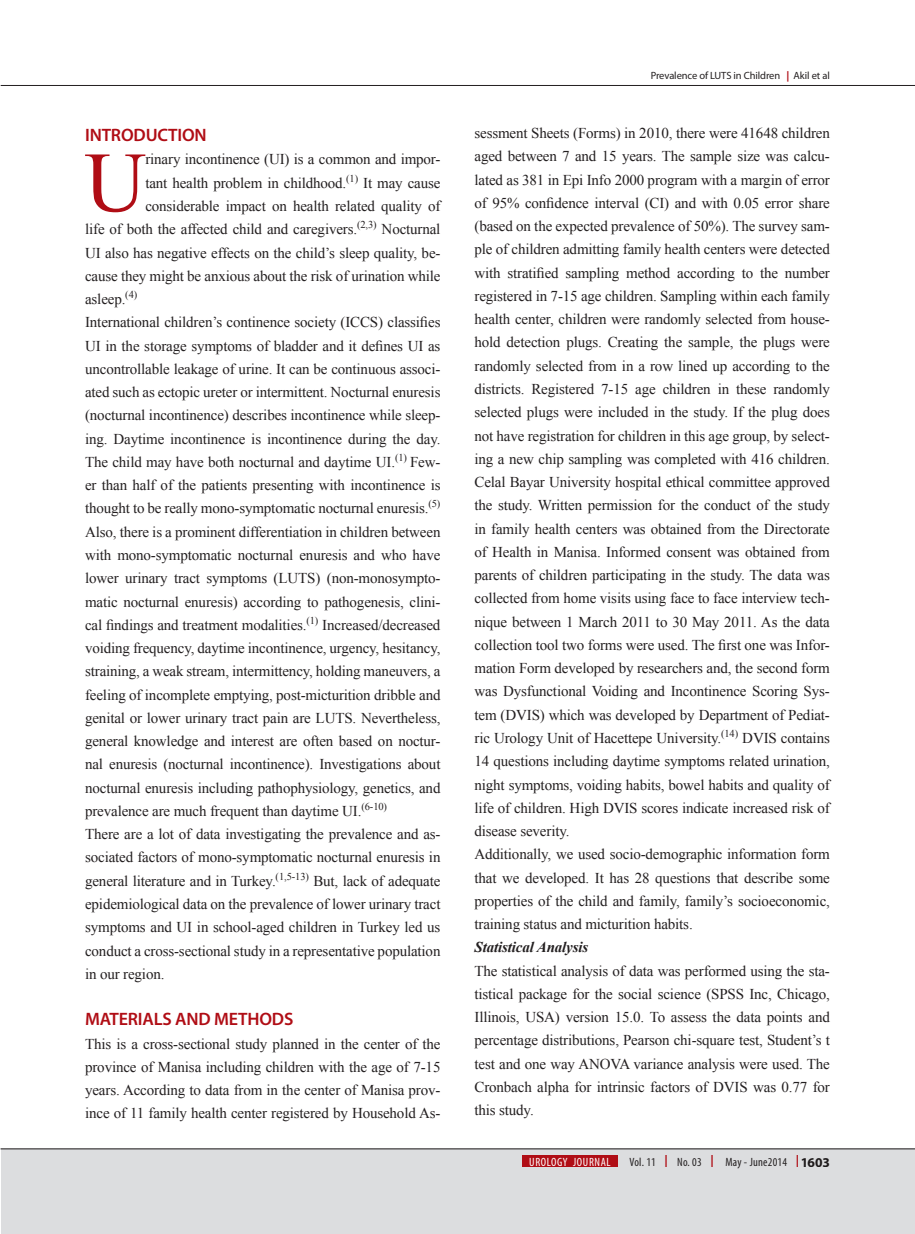
<style>
.page{position:relative;width:915px;height:1234px;background:#fff}
.page>*{position:absolute;margin:0;border:0;box-sizing:border-box;transform-origin:0 0}
.t1{font:85.2px "Times New Roman";color:#b00d15}
.t2{font:600 18px "Myriad Pro";letter-spacing:-.01em;color:#b00d15}
.t3{font:15px/23.2px "Times New Roman";letter-spacing:-.01em;color:#231f20;text-align:justify}
.t4{font:italic 700 15px "Times New Roman";letter-spacing:-.01em;color:#231f20}
.t5{font:condensed 12px "Myriad Pro";letter-spacing:.02em;color:#231f20}
.t6{font:condensed 12px "Myriad Pro";letter-spacing:.05em;color:#fff}
.t7{font:10.5px "Myriad Pro";letter-spacing:-.01em;color:#231f20}
.s1{font-weight:700;color:#b00d15}
.s2{font-weight:700;font-stretch:normal;color:#b00d15}
.s3{font-weight:700;font-stretch:normal;font-size:13.5px}
</style>
<div class="page">
<div style="left:1px;top:1148px;width:913px;height:85px;background:#dcdddf"></div>
<hr style="left:1px;top:1148px;width:913px;height:1px;background:#231f20">
<hr style="left:1px;top:85px;width:913px;height:1px;background:#231f20">
<div style="left:522px;top:1154px;width:95px;height:12px;background:#b00d15"></div>
<p class="t2" style="left:85px;top:124px;width:123px">INTRODUCTION</p>
<h1 class="t1" style="left:85px;top:125px;width:63px">U</h1>
<p class="t3" style="left:145px;top:147px;width:296px">rinary incontinence (UI) is a common and impor-</p>
<p class="t3" style="left:145px;top:171px;width:296px">tant health problem in childhood.<sup>(1)</sup> It may cause</p>
<p class="t3" style="left:145px;top:194px;width:296px">considerable impact on health related quality of</p>
<p class="t3" style="left:85px;top:217px;width:357px">life of both the affected child and caregivers.<sup>(2,3)</sup> Nocturnal</p>
<p class="t3" style="left:85px;top:240px;width:357px">UI also has negative effects on the child’s sleep quality, be-</p>
<p class="t3" style="left:85px;top:264px;width:357px">cause they might be anxious about the risk of urination while</p>
<p class="t3" style="left:85px;top:287px;width:54px">asleep.<sup>(4)</sup></p>
<p class="t3" style="left:85px;top:310px;width:357px">International children’s continence society (ICCS) classifies</p>
<p class="t3" style="left:85px;top:333px;width:357px">UI in the storage symptoms of bladder and it defines UI as</p>
<p class="t3" style="left:85px;top:357px;width:357px">uncontrollable leakage of urine. It can be continuous associ-</p>
<p class="t3" style="left:85px;top:380px;width:357px">ated such as ectopic ureter or intermittent. Nocturnal enuresis</p>
<p class="t3" style="left:85px;top:403px;width:357px">(nocturnal incontinence) describes incontinence while sleep-</p>
<p class="t3" style="left:85px;top:426px;width:357px">ing. Daytime incontinence is incontinence during the day.</p>
<p class="t3" style="left:85px;top:450px;width:357px">The child may have both nocturnal and daytime UI.<sup>(1)</sup> Few-</p>
<p class="t3" style="left:85px;top:473px;width:357px">er than half of the patients presenting with incontinence is</p>
<p class="t3" style="left:85px;top:496px;width:357px">thought to be really mono-symptomatic nocturnal enuresis.<sup>(5)</sup></p>
<p class="t3" style="left:85px;top:519px;width:357px">Also, there is a prominent differentiation in children between</p>
<p class="t3" style="left:85px;top:543px;width:357px">with mono-symptomatic nocturnal enuresis and who have</p>
<p class="t3" style="left:85px;top:566px;width:357px">lower urinary tract symptoms (LUTS) (non-monosympto-</p>
<p class="t3" style="left:85px;top:589px;width:357px">matic nocturnal enuresis) according to pathogenesis, clini-</p>
<p class="t3" style="left:85px;top:612px;width:357px">cal findings and treatment modalities.<sup>(1)</sup> Increased/decreased</p>
<p class="t3" style="left:85px;top:636px;width:357px">voiding frequency, daytime incontinence, urgency, hesitancy,</p>
<p class="t3" style="left:85px;top:659px;width:357px">straining, a weak stream, intermittency, holding maneuvers, a</p>
<p class="t3" style="left:85px;top:682px;width:357px">feeling of incomplete emptying, post-micturition dribble and</p>
<p class="t3" style="left:85px;top:705px;width:357px">genital or lower urinary tract pain are LUTS. Nevertheless,</p>
<p class="t3" style="left:85px;top:729px;width:357px">general knowledge and interest are often based on noctur-</p>
<p class="t3" style="left:85px;top:752px;width:357px">nal enuresis (nocturnal incontinence). Investigations about</p>
<p class="t3" style="left:85px;top:775px;width:357px">nocturnal enuresis including pathophysiology, genetics, and</p>
<p class="t3" style="left:85px;top:798px;width:303px">prevalence are much frequent than daytime UI.<sup>(6-10)</sup></p>
<p class="t3" style="left:85px;top:822px;width:357px">There are a lot of data investigating the prevalence and as-</p>
<p class="t3" style="left:85px;top:845px;width:357px">sociated factors of mono-symptomatic nocturnal enuresis in</p>
<p class="t3" style="left:85px;top:868px;width:357px">general literature and in Turkey.<sup>(1,5-13)</sup> But, lack of adequate</p>
<p class="t3" style="left:85px;top:891px;width:357px">epidemiological data on the prevalence of lower urinary tract</p>
<p class="t3" style="left:85px;top:915px;width:357px">symptoms and UI in school-aged children in Turkey led us</p>
<p class="t3" style="left:85px;top:938px;width:357px">conduct a cross-sectional study in a representative population</p>
<p class="t3" style="left:85px;top:961px;width:81px">in our region.</p>
<p class="t2" style="left:85px;top:1007px;width:210px">MATERIALS AND METHODS</p>
<p class="t3" style="left:85px;top:1031px;width:357px">This is a cross-sectional study planned in the center of the province of Manisa including children with the age of 7-15 years. According to data from in the center of Manisa prov&shy;ince of 11 family health center registered by Household As-</p>
<p class="t7" style="left:650px;top:69px;width:180px">Prevalence of LUTS in Children <span class="s1">|</span> Akil et al</p>
<p class="t3" style="left:474px;top:121px;width:357px;text-align:left">sessment Sheets (Forms) in 2010, there were 41648 children aged between 7 and 15 years. The sample size was calcu&shy;lated as 381 in Epi Info 2000 program with a margin of error of 95% confidence interval (CI) and with 0.05 error share (based on the expected prevalence of 50%). The survey sam&shy;ple of children admitting family health centers were detected with stratified sampling method according to the number registered in 7-15 age children. Sampling within each family health center, children were randomly selected from house&shy;hold detection plugs. Creating the sample, the plugs were randomly selected from in a row lined up according to the districts. Registered 7-15 age children in these randomly selected plugs were included in the study. If the plug does not have registration for children in this age group, by select&shy;ing a new chip sampling was completed with 416 children.<br>Celal Bayar University hospital ethical committee approved the study. Written permission for the conduct of the study in family health centers was obtained from the Directorate of Health in Manisa. Informed consent was obtained from parents of children participating in the study. The data was collected from home visits using face to face interview tech&shy;nique between 1 March 2011 to 30 May 2011. As the data collection tool two forms were used. The first one was Infor&shy;mation Form developed by researchers and, the second form was Dysfunctional Voiding and Incontinence Scoring Sys&shy;tem (DVIS) which was developed by Department of Pediat&shy;ric Urology Unit of Hacettepe University.<sup>(14)</sup> DVIS contains 14 questions including daytime symptoms related urination, night symptoms, voiding habits, bowel habits and quality of life of children. High DVIS scores indicate increased risk of disease severity.<br>Additionally, we used socio-demographic information form that we developed. It has 28 questions that describe some properties of the child and family, family’s socioeconomic, training status and micturition habits.</p>
<p class="t4" style="left:474px;top:936px;width:115px">Statistical Analysis</p>
<p class="t3" style="left:474px;top:958px;width:357px">The statistical analysis of data was performed using the sta&shy;tistical package for the social science (SPSS Inc, Chicago, Illinois, USA) version 15.0. To assess the data points and percentage distributions, Pearson chi-square test, Student’s t test and one way ANOVA variance analysis were used. The Cronbach alpha for intrinsic factors of DVIS was 0.77 for this study.</p>
<p class="t6" style="left:529px;top:1154px;width:83px">UROLOGY JOURNAL</p>
<p class="t5" style="left:629px;top:1154px;width:202px">Vol. 11 <span class="s2">|</span> No. 03 <span class="s2">|</span> May - June2014 <span class="s2">|</span><span class="s3">1603</span></p>
</div>
